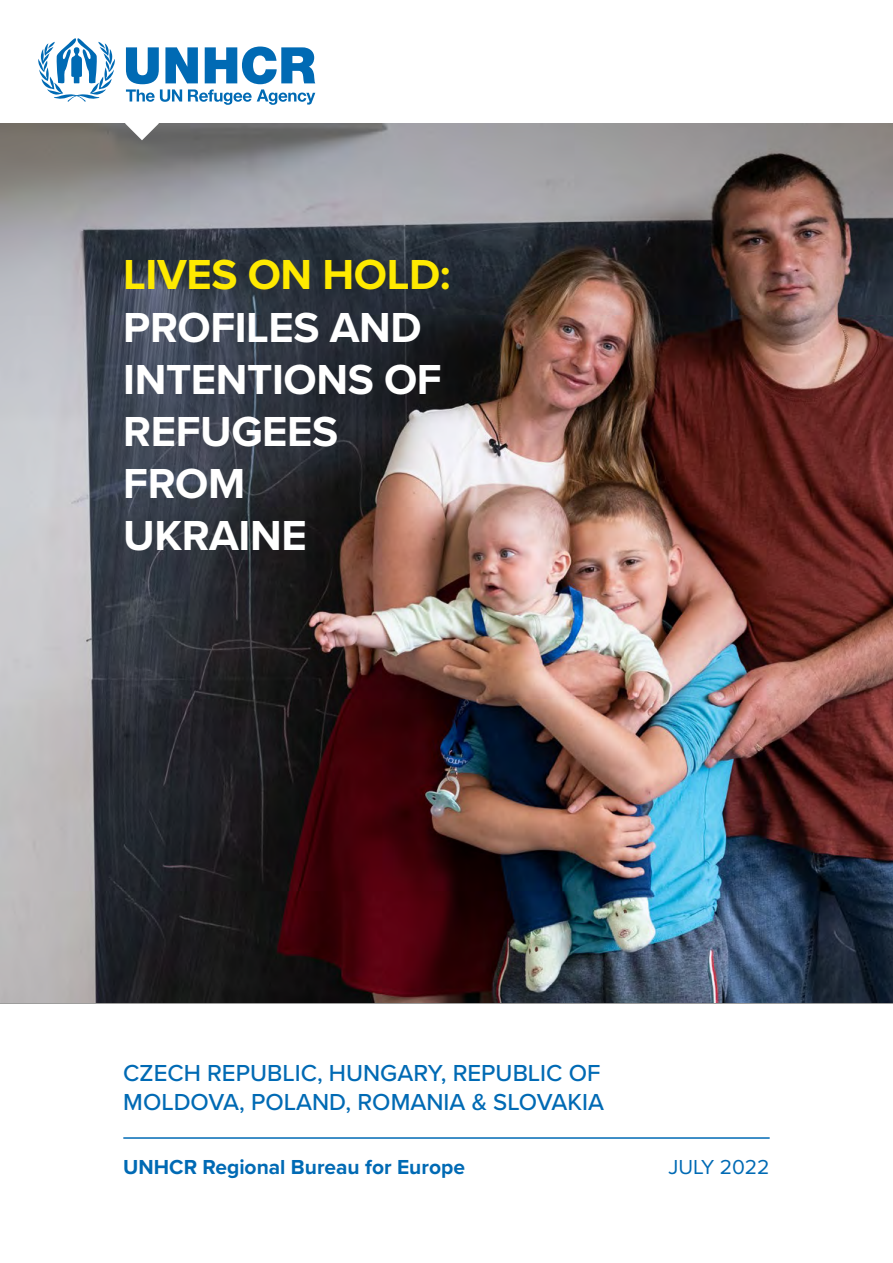
<style>
.page{position:relative;width:893px;height:1263px;background:#fff}
.page>*{position:absolute;margin:0;border:0;box-sizing:border-box;transform-origin:0 0}
.t1{font:700 43.5px/52.2px "Proxima Nova";letter-spacing:-.01em;color:#fff}
.t2{font:700 43.5px "Proxima Nova";letter-spacing:-.01em;color:#ffea00}
.t3{font:500 24px/28.8px "Proxima Nova";color:#006ab4}
.t4{font:700 21px "Proxima Nova";color:#006ab4}
.t5{font:21px "Proxima Nova";color:#006ab4}
</style>
<div class="page">
<img style="left:0;top:123px;width:893px;height:880px">
<svg style="left:38px;top:38px;width:77px;height:64px"></svg>
<svg style="left:125px;top:47px;width:190px;height:93px"></svg>
<hr style="left:123px;top:1137px;width:647px;height:2px;background:#006ab4">
<p class="t2" style="left:123px;top:242px;width:329px">LIVES ON HOLD:</p>
<p class="t1" style="left:123px;top:300px;width:320px">PROFILES AND<br>INTENTIONS OF<br>REFUGEES<br>FROM<br>UKRAINE</p>
<p class="t3" style="left:123px;top:1058px;width:482px">CZECH REPUBLIC, HUNGARY, REPUBLIC OF<br>MOLDOVA, POLAND, ROMANIA &amp; SLOVAKIA</p>
<p class="t4" style="left:123px;top:1151px;width:343px">UNHCR Regional Bureau for Europe</p>
<p class="t5" style="left:668px;top:1151px;width:103px">JULY 2022</p>
</div>
